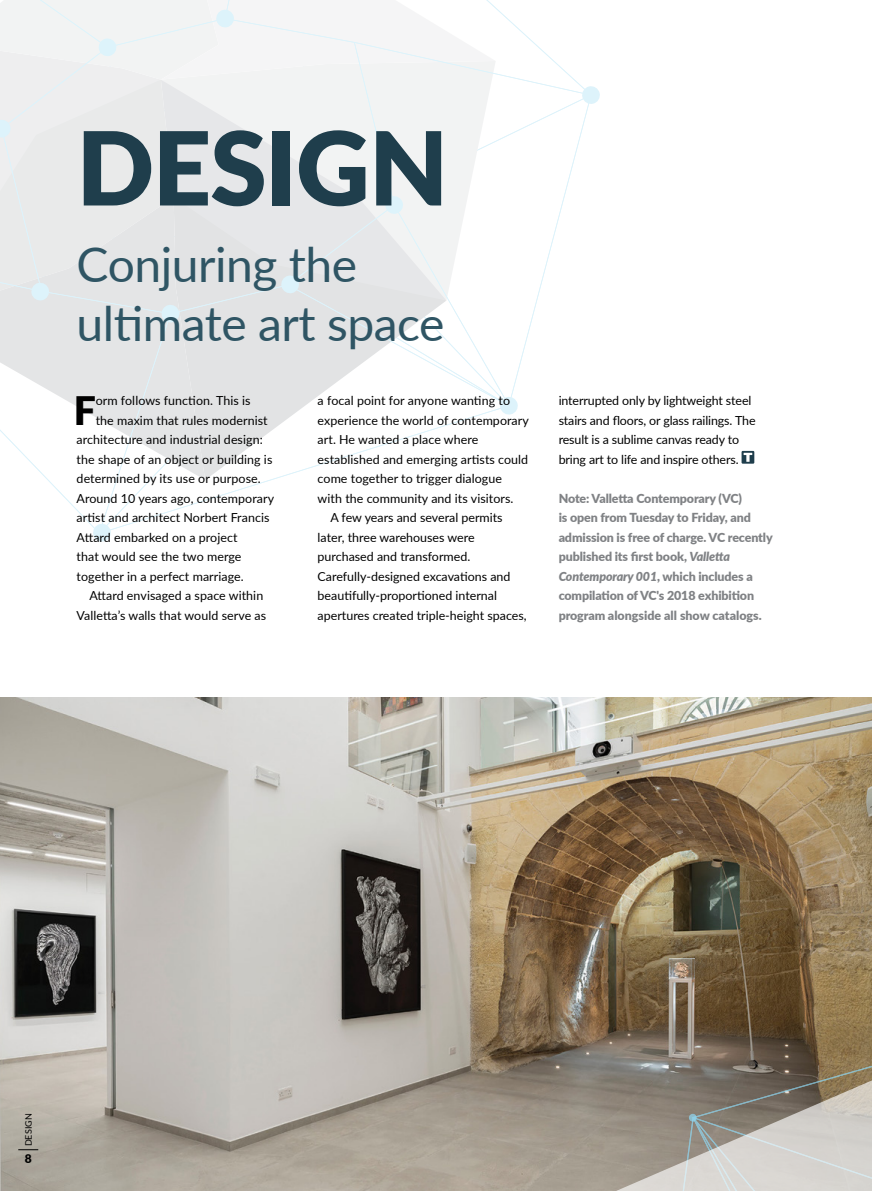
<style>
.page{position:relative;width:872px;height:1191px;background:#fff}
.page>*{position:absolute;margin:0;border:0;box-sizing:border-box;transform-origin:0 0}
.t1{font:900 102px "Lato";letter-spacing:-.01em;color:#1f3e4c}
.t2{font:48px/58.5px "Lato";letter-spacing:-.01em;color:#2f5564}
.t3{font:900 39.15px "Lato";color:#000}
.t4{font:12.45px/19.5px "Lato";letter-spacing:.005em;color:#000}
.t5{font:900 12.45px/19.5px "Lato";letter-spacing:-.01em;color:#808285}
.t6{font:900 12px "Lato";color:#000}
.t7{font:9px "Lato";color:#000}
.s1{font-style:italic}
</style>
<div class="page">
<svg style="left:0;top:415px;width:99px;height:111px"></svg>
<svg style="left:99px;top:415px;width:381px;height:115px"></svg>
<svg style="left:92px;top:523px;width:20px;height:19px"></svg>
<svg style="left:0;top:0;width:600px;height:415px"></svg>
<img style="left:0;top:698px;width:872px;height:493px">
<svg style="left:407px;top:989px;width:206px;height:202px"></svg>
<svg style="left:613px;top:980px;width:259px;height:211px"></svg>
<svg style="left:741px;top:451px;width:13px;height:13px"></svg>
<svg style="left:18px;top:1149px;width:20px;height:1px"></svg>
<h1 class="t1" style="left:77px;top:91px;width:373px">DESIGN</h1>
<h2 class="t2" style="left:77px;top:234px;width:369px">Conjuring the ultimate art space</h2>
<h3 class="t3" style="left:74px;top:381px;width:24px">F</h3>
<p class="t4" style="left:96px;top:390px;width:156px">orm follows function. This is</p>
<p class="t4" style="left:96px;top:410px;width:173px">the maxim that rules modernist</p>
<p class="t4" style="left:77px;top:429px;width:188px">architecture and industrial design:</p>
<p class="t4" style="left:77px;top:449px;width:197px">the shape of an object or building is</p>
<p class="t4" style="left:77px;top:468px;width:186px">determined by its use or purpose.</p>
<p class="t4" style="left:77px;top:488px;width:199px">Around 10 years ago, contemporary</p>
<p class="t4" style="left:77px;top:507px;width:194px">artist and architect Norbert Francis</p>
<p class="t4" style="left:77px;top:527px;width:162px">Attard embarked on a project</p>
<p class="t4" style="left:77px;top:546px;width:166px">that would see the two merge</p>
<p class="t4" style="left:77px;top:566px;width:169px">together in a perfect marriage.</p>
<p class="t4" style="left:89px;top:585px;width:175px">Attard envisaged a space within</p>
<p class="t4" style="left:77px;top:605px;width:191px">Valletta’s walls that would serve as</p>
<p class="t4" style="left:318px;top:390px;width:194px">a focal point for anyone wanting to</p>
<p class="t4" style="left:318px;top:410px;width:213px">experience the world of contemporary</p>
<p class="t4" style="left:318px;top:429px;width:162px">art. He wanted a place where</p>
<p class="t4" style="left:318px;top:449px;width:212px">established and emerging artists could</p>
<p class="t4" style="left:318px;top:468px;width:186px">come together to trigger dialogue</p>
<p class="t4" style="left:318px;top:488px;width:197px">with the community and its visitors.</p>
<p class="t4" style="left:330px;top:507px;width:174px">A few years and several permits</p>
<p class="t4" style="left:318px;top:527px;width:158px">later, three warehouses were</p>
<p class="t4" style="left:318px;top:546px;width:154px">purchased and transformed.</p>
<p class="t4" style="left:318px;top:566px;width:194px">Carefully-designed excavations and</p>
<p class="t4" style="left:318px;top:585px;width:181px">beautifully-proportioned internal</p>
<p class="t4" style="left:318px;top:605px;width:210px">apertures created triple-height spaces,</p>
<p class="t4" style="left:558px;top:390px;width:198px">interrupted only by lightweight steel stairs and floors, or glass railings. The result is a sublime canvas ready to bring art to life and inspire others.</p>
<p class="t5" style="left:558px;top:488px;width:215px">Note: Valletta Contemporary (VC)<br>is open from Tuesday to Friday, and admission is free of charge. VC recently published its first book, <span class="s1">Valletta Contemporary 001</span>, which includes a compilation of VC's 2018 exhibition program alongside all show catalogs.</p>
<p class="t7" style="left:22px;top:1146px;width:33px;rotate:-90deg">Design</p>
<p class="t6" style="left:25px;top:1149px;width:8px">8</p>
</div>
